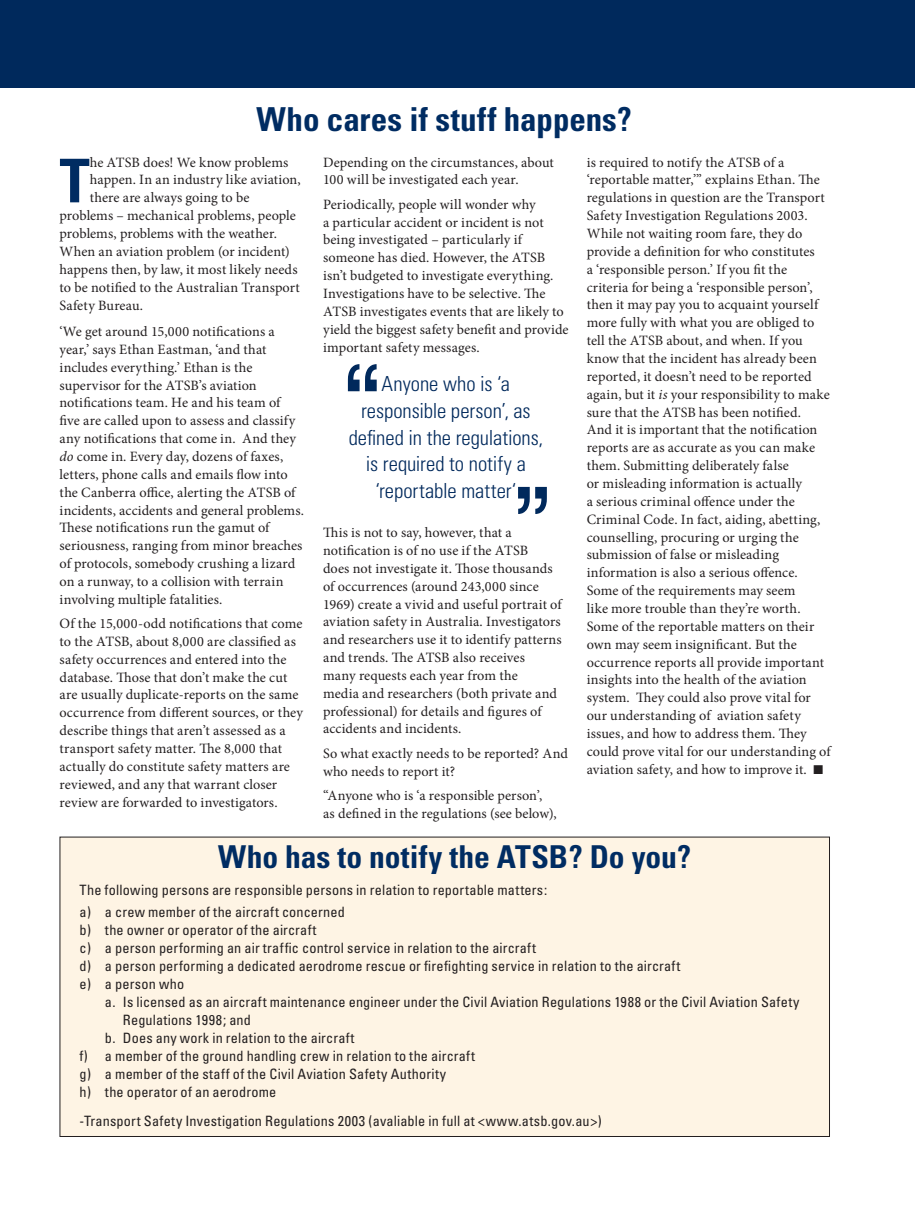
<style>
.page{position:relative;width:915px;height:1212px;background:#fff}
.page>*{position:absolute;margin:0;border:0;box-sizing:border-box;transform-origin:0 0}
.PULL_QUOTE_2008{font:105px "Helvetica Neue";color:#00295c}
.drop_cap{font:700 condensed 60.3px "Univers";color:#002c62}
.CROSSHEAD_2008{font:700 condensed 33px "Univers";color:#002c62}
.contact_details_head{font:700 condensed 31.5px "Univers";color:#002c62}
.Paragraph_Style_2{font:300 condensed 20.85px/26.7px "Univers";letter-spacing:-.005em;color:#00295c;text-align:center}
.Paragraph_Style_2-2{font:14.25px/17.9px "Minion Pro";letter-spacing:.005em;color:#231f20}
.ATSB_investigation_n{font:condensed 14.25px/18px "Univers";letter-spacing:.01em;color:#231f20}
.drop_cap-2{font:14.25px "Minion Pro";color:#231f20}
.s1{font-style:italic}
</style>
<div class="page">
<div style="left:60px;top:837px;width:769px;height:299px;background:#fef4e4"></div>
<div style="left:0;top:0;width:914px;height:87px;background:#00295c"></div>
<p class="CROSSHEAD_2008" style="left:256px;top:99px;width:376px">Who cares if stuff happens?</p>
<p class="drop_cap" style="left:60px;top:144px;width:32px">T</p>
<p class="drop_cap-2" style="left:90px;top:153px;width:200px">he ATSB does! We know problems</p>
<p class="drop_cap-2" style="left:90px;top:170px;width:212px">happen. In an industry like aviation,</p>
<p class="drop_cap-2" style="left:90px;top:188px;width:161px">there are always going to be</p>
<p class="drop_cap-2" style="left:60px;top:206px;width:238px">problems – mechanical problems, people</p>
<p class="drop_cap-2" style="left:60px;top:224px;width:219px">problems, problems with the weather.</p>
<p class="drop_cap-2" style="left:60px;top:242px;width:232px">When an aviation problem (or incident)</p>
<p class="drop_cap-2" style="left:60px;top:260px;width:239px">happens then, by law, it most likely needs</p>
<p class="drop_cap-2" style="left:60px;top:277px;width:242px">to be notified to the Australian Transport</p>
<p class="drop_cap-2" style="left:60px;top:295px;width:85px">Safety Bureau.</p>
<p class="Paragraph_Style_2-2" style="left:60px;top:323px;width:246px">‘We get around 15,000 notifications a year,’ says Ethan Eastman, ‘and that includes everything.’ Ethan is the supervisor for the ATSB’s aviation notifications team. He and his team of five are called upon to assess and classify any notifications that come in. And they <span class="s1">do</span> come in. Every day, dozens of faxes, letters, phone calls and emails flow into the Canberra office, alerting the ATSB of incidents, accidents and general problems.<br>These notifications run the gamut of seriousness, ranging from minor breaches of protocols, somebody crushing a lizard on a runway, to a collision with terrain involving multiple fatalities.</p>
<p class="Paragraph_Style_2-2" style="left:60px;top:614px;width:245px">Of the 15,000-odd notifications that come to the ATSB, about 8,000 are classified as safety occurrences and entered into the database. Those that don’t make the cut are usually duplicate-reports on the same occurrence from different sources, or they describe things that aren’t assessed as a transport safety matter. The 8,000 that actually do constitute safety matters are reviewed, and any that warrant closer review are forwarded to investigators.</p>
<p class="Paragraph_Style_2-2" style="left:323px;top:153px;width:232px">Depending on the circumstances, about<br>100 will be investigated each year.</p>
<p class="Paragraph_Style_2-2" style="left:323px;top:195px;width:247px">Periodically, people will wonder why<br>a particular accident or incident is not being investigated – particularly if someone has died. However, the ATSB isn’t budgeted to investigate everything.<br>Investigations have to be selective. The ATSB investigates events that are likely to yield the biggest safety benefit and provide important safety messages.</p>
<p class="Paragraph_Style_2" style="left:348px;top:370px;width:196px">Anyone who is ‘a responsible person’, as defined in the regulations, is required to notify a ‘reportable matter‘</p>
<p class="Paragraph_Style_2-2" style="left:323px;top:524px;width:240px">This is not to say, however, that a notification is of no use if the ATSB<br>does not investigate it. Those thousands of occurrences (around 243,000 since 1969) create a vivid and useful portrait of aviation safety in Australia. Investigators and researchers use it to identify patterns and trends. The ATSB also receives<br>many requests each year from the<br>media and researchers (both private and professional) for details and figures of accidents and incidents.</p>
<p class="Paragraph_Style_2-2" style="left:323px;top:744px;width:246px">So what exactly needs to be reported? And who needs to report it?</p>
<p class="Paragraph_Style_2-2" style="left:323px;top:786px;width:235px">“Anyone who is ‘a responsible person’, as defined in the regulations (see below),</p>
<p class="PULL_QUOTE_2008" style="left:339px;top:339px;width:48px">‘‘</p>
<p class="PULL_QUOTE_2008" style="left:555px;top:539px;width:48px;rotate:-180deg">‘‘</p>
<p class="Paragraph_Style_2-2" style="left:586px;top:153px;width:245px">is required to notify the ATSB of a ‘reportable matter,’” explains Ethan. The regulations in question are the Transport Safety Investigation Regulations 2003.<br>While not waiting room fare, they do provide a definition for who constitutes<br>a ‘responsible person.’ If you fit the criteria for being a ‘responsible person’, then it may pay you to acquaint yourself more fully with what you are obliged to tell the ATSB about, and when. If you know that the incident has already been reported, it doesn’t need to be reported again, but it <span class="s1">is</span> your responsibility to make sure that the ATSB has been notified.<br>And it is important that the notification reports are as accurate as you can make them. Submitting deliberately false<br>or misleading information is actually<br>a serious criminal offence under the Criminal Code. In fact, aiding, abetting, counselling, procuring or urging the submission of false or misleading information is also a serious offence.<br>Some of the requirements may seem<br>like more trouble than they’re worth.<br>Some of the reportable matters on their own may seem insignificant. But the occurrence reports all provide important insights into the health of the aviation system. They could also prove vital for our understanding of aviation safety issues, and how to address them. They could prove vital for our understanding of aviation safety, and how to improve it. ■</p>
<p class="contact_details_head" style="left:218px;top:837px;width:474px">Who has to notify the ATSB? Do you?</p>
<p class="ATSB_investigation_n" style="left:79px;top:880px;width:469px">The following persons are responsible persons in relation to reportable matters:</p>
<p class="ATSB_investigation_n" style="left:79px;top:903px;width:267px">a) a crew member of the aircraft concerned</p>
<p class="ATSB_investigation_n" style="left:79px;top:921px;width:238px">b) the owner or operator of the aircraft</p>
<p class="ATSB_investigation_n" style="left:79px;top:939px;width:458px">c) a person performing an air traffic control service in relation to the aircraft</p>
<p class="ATSB_investigation_n" style="left:79px;top:957px;width:602px">d) a person performing a dedicated aerodrome rescue or firefighting service in relation to the aircraft</p>
<p class="ATSB_investigation_n" style="left:79px;top:975px;width:106px">e) a person who</p>
<p class="ATSB_investigation_n" style="left:123px;top:993px;width:677px;text-indent:-18px">a. Is licensed as an aircraft maintenance engineer under the Civil Aviation Regulations 1988 or the Civil Aviation Safety<br>Regulations 1998; and</p>
<p class="ATSB_investigation_n" style="left:105px;top:1029px;width:251px">b. Does any work in relation to the aircraft</p>
<p class="ATSB_investigation_n" style="left:79px;top:1047px;width:397px">f) a member of the ground handling crew in relation to the aircraft</p>
<p class="ATSB_investigation_n" style="left:79px;top:1065px;width:368px">g) a member of the staff of the Civil Aviation Safety Authority</p>
<p class="ATSB_investigation_n" style="left:79px;top:1083px;width:198px">h) the operator of an aerodrome</p>
<p class="ATSB_investigation_n" style="left:79px;top:1112px;width:523px">-Transport Safety Investigation Regulations 2003 (avaliable in full at &lt;www.atsb.gov.au&gt;)</p>
</div>
